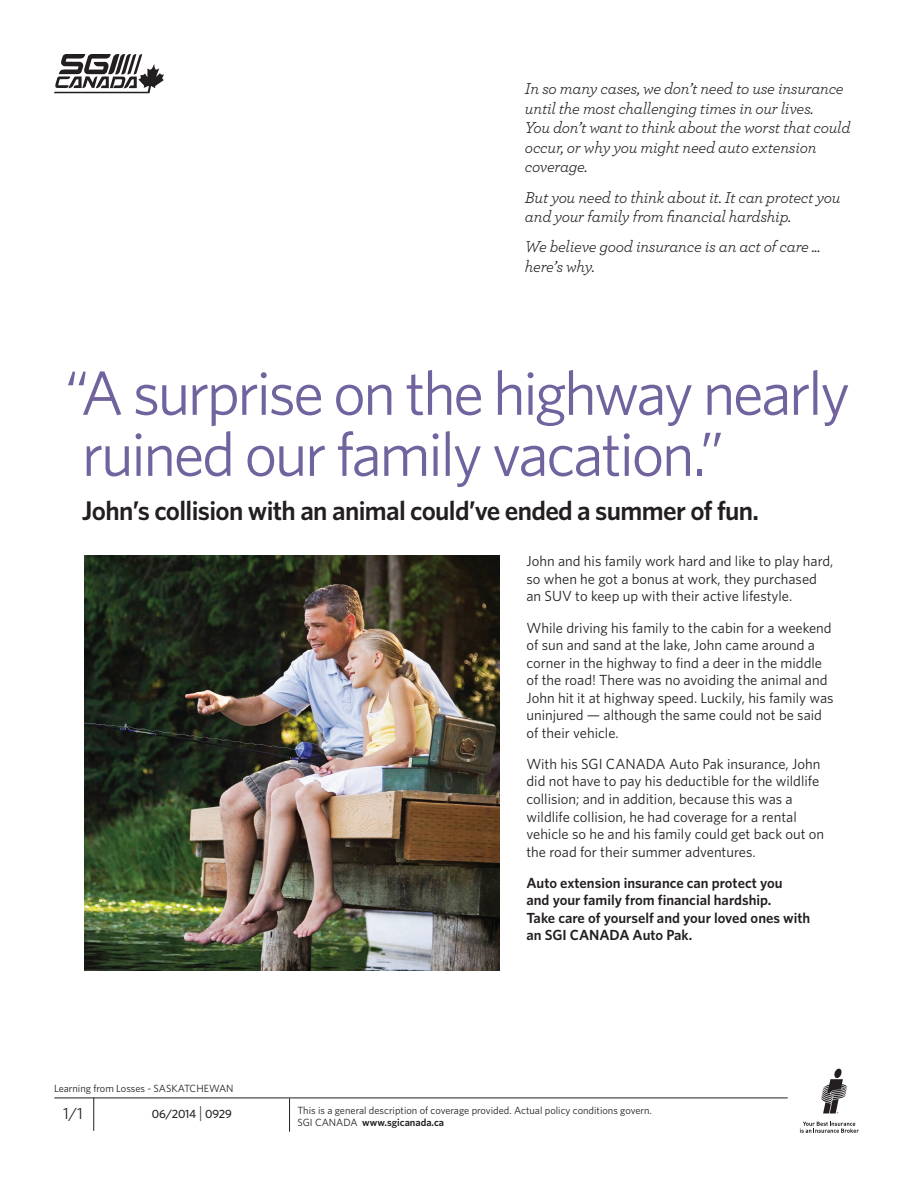
<style>
.page{position:relative;width:918px;height:1188px;background:#fff}
.page>*{position:absolute;margin:0;border:0;box-sizing:border-box;transform-origin:0 0}
.t1{font:62.4px/61.1px "Whitney";letter-spacing:-.04em;color:#70639e}
.t2{font:600 27px "Whitney";letter-spacing:-.025em;color:#231f20}
.t3{font:italic 16.5px/19.5px "Archer";letter-spacing:-.015em;color:#231f20}
.t4{font:16.2px "Whitney";color:#231f20}
.t5{font:14.7px/17.5px "Whitney";color:#231f20}
.t6{font:600 14.7px/17.5px "Whitney";color:#231f20}
.t7{font:500 12px "Whitney";letter-spacing:-.015em;color:#231f20}
.t8{font:10.35px/12px "Whitney";color:#231f20}
.s1{font-weight:300;font-size:16.5px}
.s2{font-weight:600}
</style>
<div class="page">
<img style="left:84px;top:556px;width:415px;height:415px">
<svg style="left:54px;top:54px;width:110px;height:39px"></svg>
<hr style="left:54px;top:1098px;width:734px;height:1px;background:#231f20">
<hr style="left:93px;top:1098px;width:1px;height:33px;background:#231f20">
<svg style="left:800px;top:1122px;width:59px;height:11px"></svg>
<svg style="left:821px;top:1069px;width:26px;height:44px"></svg>
<hr style="left:289px;top:1098px;width:1px;height:34px;background:#231f20">
<p class="t3" style="left:525px;top:78px;width:327px">In so many cases, we don’t need to use insurance until the most challenging times in our lives.<br>You don’t want to think about the worst that could occur, or why you might need auto extension coverage.</p>
<p class="t3" style="left:525px;top:186px;width:317px">But you need to think about it. It can protect you and your family from financial hardship.</p>
<p class="t3" style="left:525px;top:236px;width:297px">We believe good insurance is an act of care ... here’s why.</p>
<h1 class="t1" style="left:65px;top:361px;width:787px">“A surprise on the highway nearly ruined our family vacation.”</h1>
<h2 class="t2" style="left:82px;top:495px;width:679px">John’s collision with an animal could’ve ended a summer of fun.</h2>
<p class="t8" style="left:54px;top:1082px;width:181px">Learning from Losses - SASKATCHEWAN</p>
<p class="t5" style="left:526px;top:552px;width:308px">John and his family work hard and like to play hard, so when he got a bonus at work, they purchased an SUV to keep up with their active lifestyle.</p>
<p class="t5" style="left:526px;top:618px;width:309px">While driving his family to the cabin for a weekend of sun and sand at the lake, John came around a corner in the highway to find a deer in the middle of the road! There was no avoiding the animal and John hit it at highway speed. Luckily, his family was uninjured — although the same could not be said of their vehicle.</p>
<p class="t5" style="left:526px;top:755px;width:299px">With his SGI CANADA Auto Pak insurance, John did not have to pay his deductible for the wildlife collision; and in addition, because this was a wildlife collision, he had coverage for a rental vehicle so he and his family could get back out on the road for their summer adventures.</p>
<p class="t6" style="left:526px;top:873px;width:285px">Auto extension insurance can protect you<br>and your family from financial hardship.<br>Take care of yourself and your loved ones with an SGI CANADA Auto Pak.</p>
<p class="t4" style="left:63px;top:1104px;width:21px">1/1</p>
<p class="t7" style="left:152px;top:1106px;width:81px">06/2014 <span class="s1">|</span> 0929</p>
<p class="t8" style="left:297px;top:1104px;width:356px">This is a general description of coverage provided. Actual policy conditions govern.<br>SGI CANADA <span class="s2">www.sgicanada.ca</span></p>
</div>
